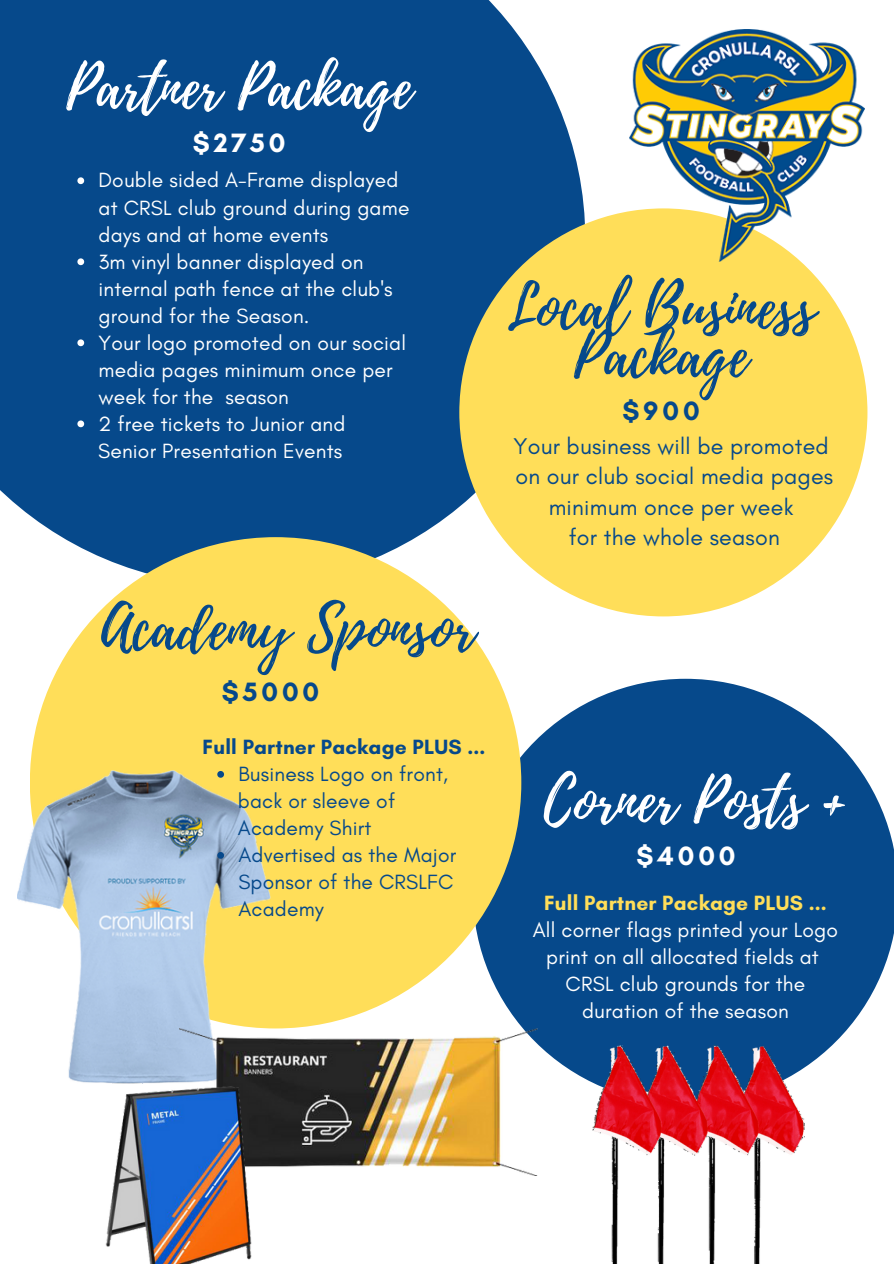
<style>
.page{position:relative;width:894px;height:1264px;background:#fff}
.page>*{position:absolute;margin:0;border:0;box-sizing:border-box;transform-origin:0 0}
.t1{font:60px/48.3px "Playlist Script";color:#06498b;text-align:center}
.t2{font:60px "Playlist Script";color:#fff}
.t3{font:700 27px "Glacial Indifference";letter-spacing:.145em;color:#fff}
.t4{font:700 27px "Glacial Indifference";letter-spacing:.145em;color:#06498b}
.t5{font:23.1px/30.3px "Glacial Indifference";letter-spacing:.01em;color:#06498b;text-align:center}
.t6{font:21px/27px "Glacial Indifference";letter-spacing:.01em;color:#fff}
.t7{font:21px/27px "Glacial Indifference";letter-spacing:.01em;color:#06498b}
.t8{font:700 21px "Glacial Indifference";letter-spacing:.01em;color:#ffde59}
.t9{font:700 21px "Glacial Indifference";letter-spacing:.01em;color:#06498b}
</style>
<div class="page">
<svg style="left:0;top:0;width:585px;height:586px;background:#175693"></svg>
<svg style="left:472px;top:678px;width:421px;height:405px;background:#2b649c"></svg>
<img style="left:592px;top:1045px;width:212px;height:218px">
<svg style="left:77px;top:177px;width:7px;height:7px"></svg>
<svg style="left:77px;top:258px;width:7px;height:7px"></svg>
<svg style="left:77px;top:339px;width:7px;height:7px"></svg>
<svg style="left:77px;top:420px;width:7px;height:7px"></svg>
<div style="left:459px;top:208px;width:408px;height:408px;background:#ffde59;border-radius:50%"></div>
<div style="left:30px;top:537px;width:491px;height:491px;background:#ffde59;border-radius:50%"></div>
<img style="left:17px;top:771px;width:253px;height:312px">
<svg style="left:217px;top:771px;width:7px;height:6px"></svg>
<svg style="left:217px;top:852px;width:7px;height:6px"></svg>
<img style="left:179px;top:1028px;width:358px;height:147px">
<img style="left:105px;top:1083px;width:147px;height:180px">
<img style="left:629px;top:30px;width:235px;height:231px">
<p class="t2" style="left:66px;top:45px;width:347px">Partner Package</p>
<h1 class="t3" style="left:193px;top:126px;width:94px">$2750</h1>
<p class="t6" style="left:98px;top:167px;width:312px">Double sided A-Frame displayed at CRSL club ground during game days and at home events</p>
<p class="t6" style="left:98px;top:248px;width:296px">3m vinyl banner displayed on internal path fence at the club's ground for the Season.</p>
<p class="t6" style="left:98px;top:329px;width:309px">Your logo promoted on our social media pages minimum once per week for the season</p>
<p class="t6" style="left:98px;top:410px;width:248px">2 free tickets to Junior and</p>
<p class="t6" style="left:98px;top:437px;width:246px">Senior Presentation Events</p>
<h1 class="t5" style="left:513px;top:430px;width:317px">Your business will be promoted</h1>
<h2 class="t5" style="left:515px;top:461px;width:319px">on our club social media pages minimum once per week</h2>
<h2 class="t5" style="left:568px;top:522px;width:212px">for the whole season</h2>
<h3 class="t1" style="left:506px;top:285px;width:310px">Local Business<br>Package</h3>
<p class="t4" style="left:622px;top:395px;width:79px">$900</p>
<p class="t1" style="left:101px;top:606px;width:375px">Academy Sponsor</p>
<p class="t4" style="left:222px;top:675px;width:99px">$5000</p>
<p class="t9" style="left:202px;top:734px;width:284px">Full Partner Package PLUS ...</p>
<p class="t7" style="left:238px;top:760px;width:211px">Business Logo on front,</p>
<p class="t7" style="left:238px;top:787px;width:159px">back or sleeve of</p>
<h1 class="t7" style="left:238px;top:814px;width:135px">Academy Shirt</h1>
<p class="t7" style="left:238px;top:841px;width:219px">Advertised as the Major<br>Sponsor of the CRSLFC<br>Academy</p>
<p class="t2" style="left:543px;top:757px;width:303px">Corner Posts +</p>
<p class="t3" style="left:636px;top:839px;width:100px">$4000</p>
<h1 class="t8" style="left:544px;top:890px;width:284px">Full Partner Package PLUS ...</h1>
<h2 class="t6" style="left:532px;top:916px;width:307px;text-align:center">All corner flags printed your Logo print on all allocated fields at</h2>
<p class="t6" style="left:565px;top:970px;width:241px">CRSL club grounds for the</p>
<p class="t6" style="left:582px;top:997px;width:208px">duration of the season</p>
</div>
